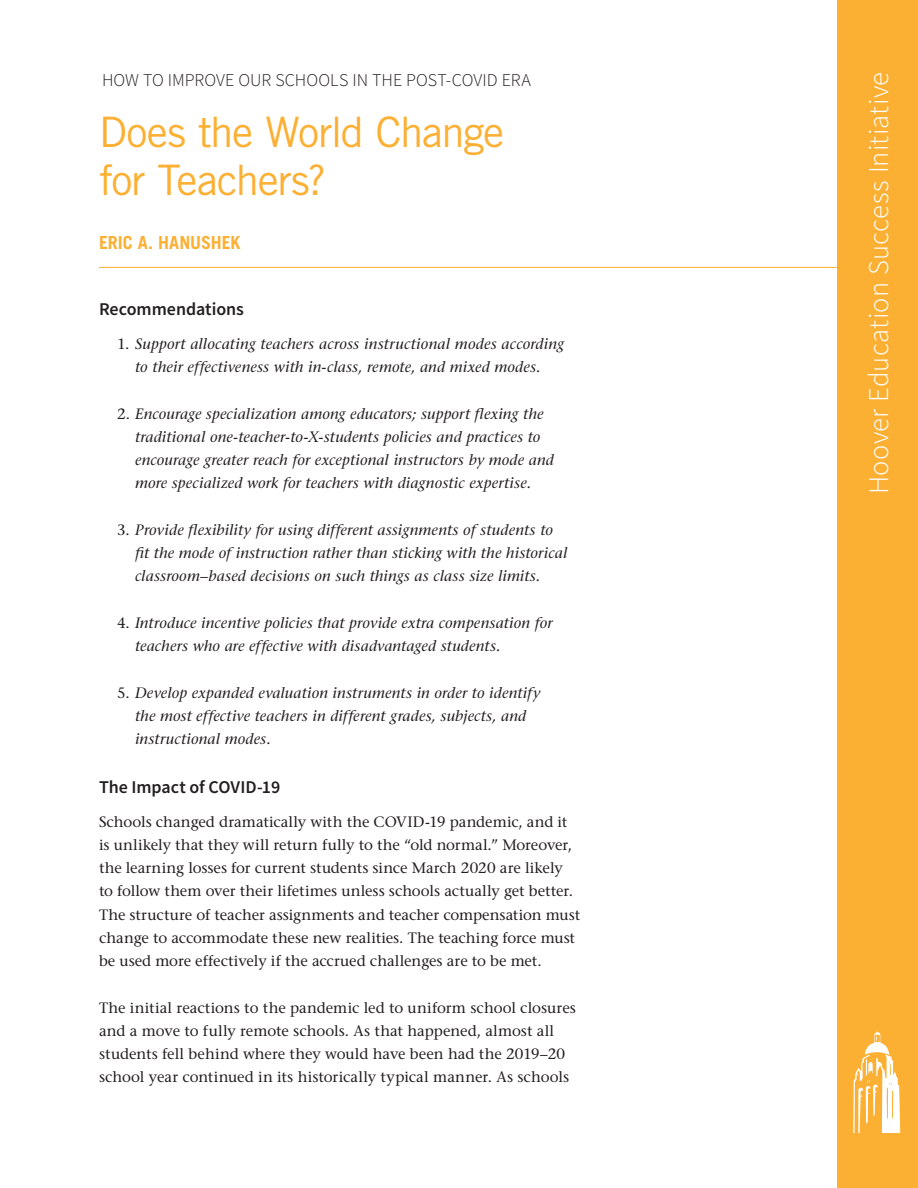
<style>
.page{position:relative;width:918px;height:1188px;background:#fff}
.page>*{position:absolute;margin:0;border:0;box-sizing:border-box;transform-origin:0 0}
.t1{font:42px/48px "Trade Gothic LT Std";letter-spacing:-.03em;color:#fbb033}
.t2{font:300 28.5px "Source Sans Pro";letter-spacing:.01em;color:#fff}
.t3{font:300 18px "Source Sans Pro";color:#231f20}
.t4{font:600 18px "Source Sans Pro";letter-spacing:-.005em;color:#231f20}
.t5{font:700 18px "Trade Gothic LT Std";letter-spacing:-.005em;color:#fbb033}
.t6{font:italic 500 15px/23.2px "Stone Serif Std";letter-spacing:.01em;color:#231f20}
.t7{font:500 15px/23.2px "Stone Serif Std";color:#231f20}
.s1{font-style:normal}
</style>
<div class="page">
<div style="left:837px;top:0;width:81px;height:1188px;background:#fbb033"></div>
<svg style="left:853px;top:1031px;width:47px;height:102px"></svg>
<hr style="left:99px;top:267px;width:738px;height:1px;background:#fbb033">
<p class="t3" style="left:102px;top:68px;width:430px">HOW TO IMPROVE OUR SCHOOLS IN THE POST-COVID ERA</p>
<h1 class="t1" style="left:99px;top:108px;width:407px">Does the World Change for Teachers?</h1>
<p class="t5" style="left:99px;top:232px;width:143px">ERIC A. HANUSHEK</p>
<p class="t4" style="left:99px;top:297px;width:147px">Recommendations</p>
<p class="t6" style="left:117px;top:332px;width:449px;text-align:center"><span class="s1">1.</span> Support allocating teachers across instructional modes according to their effectiveness with in-class, remote, and mixed modes.</p>
<p class="t6" style="left:135px;top:402px;width:420px;text-indent:-18px"><span class="s1">2.</span> Encourage specialization among educators; support flexing the traditional one-teacher-to-X-students policies and practices to encourage greater reach for exceptional instructors by mode and more specialized work for teachers with diagnostic expertise.</p>
<p class="t6" style="left:135px;top:518px;width:434px;text-indent:-18px"><span class="s1">3.</span> Provide flexibility for using different assignments of students to fit the mode of instruction rather than sticking with the historical classroom–based decisions on such things as class size limits.</p>
<p class="t6" style="left:135px;top:611px;width:419px;text-indent:-18px"><span class="s1">4.</span> Introduce incentive policies that provide extra compensation for teachers who are effective with disadvantaged students.</p>
<p class="t6" style="left:135px;top:681px;width:407px;text-indent:-18px"><span class="s1">5.</span> Develop expanded evaluation instruments in order to identify the most effective teachers in different grades, subjects, and instructional modes.</p>
<p class="t4" style="left:99px;top:775px;width:183px">The Impact of COVID-19</p>
<p class="t7" style="left:99px;top:810px;width:483px">Schools changed dramatically with the COVID-19 pandemic, and it is unlikely that they will return fully to the “old normal.” Moreover, the learning losses for current students since March 2020 are likely to follow them over their lifetimes unless schools actually get better.<br>The structure of teacher assignments and teacher compensation must change to accommodate these new realities. The teaching force must be used more effectively if the accrued challenges are to be met.</p>
<p class="t7" style="left:99px;top:996px;width:478px">The initial reactions to the pandemic led to uniform school closures and a move to fully remote schools. As that happened, almost all students fell behind where they would have been had the 2019–20 school year continued in its historically typical manner. As schools</p>
<h2 class="t2" style="left:861px;top:494px;width:424px;rotate:-90deg">Hoover Education Success Initiative</h2>
</div>
